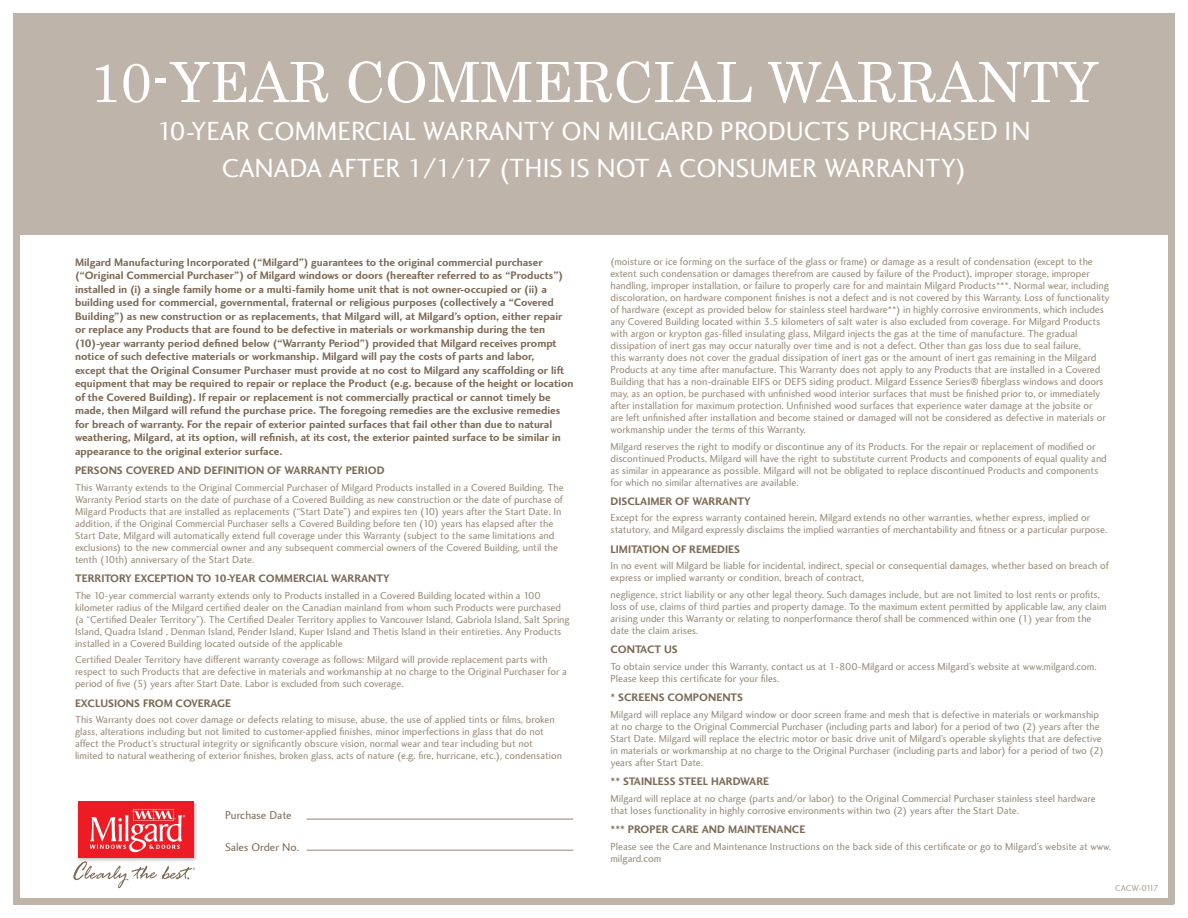
<style>
.page{position:relative;width:1188px;height:918px;background:#fff}
.page>*{position:absolute;margin:0;border:0;box-sizing:border-box;transform-origin:0 0}
.t1{font:55.5px "Century";color:#fff}
.t2{font:27px/37.5px "Charlotte Sans";color:#fff;text-align:center}
.t3{font:11.7px "Charlotte Sans";color:#7c6a55}
.t4{font:700 11.25px/13.5px "Charlotte Sans";color:#7c6a55}
.t5{font:10.5px/12px "Charlotte Sans";color:#978877}
.t6{font:9px "Charlotte Sans";letter-spacing:-.075em;color:#aa9e91}
</style>
<div class="page">
<div style="left:14px;top:14px;width:1160px;height:221px;background:#beb4aa"></div>
<div style="left:14px;top:14px;width:6px;height:890px;background:#beb4aa"></div>
<div style="left:1168px;top:14px;width:6px;height:890px;background:#beb4aa"></div>
<div style="left:14px;top:898px;width:1160px;height:6px;background:#beb4aa"></div>
<hr style="left:307px;top:818px;width:266px;height:2px;background:#aa9e91">
<hr style="left:307px;top:850px;width:266px;height:1px;background:#aa9e91">
<img style="left:77px;top:801px;width:120px;height:60px">
<div style="left:78px;top:801px;width:115px;height:57px;background:#ed1c24"></div>
<svg style="left:90px;top:809px;width:95px;height:43px"></svg>
<svg style="left:73px;top:861px;width:122px;height:27px"></svg>
<h1 class="t1" style="left:90px;top:35px;width:1010px">10-YEAR COMMERCIAL WARRANTY</h1>
<h2 class="t2" style="left:157px;top:112px;width:875px">10-YEAR COMMERCIAL WARRANTY ON MILGARD PRODUCTS PURCHASED IN<br>CANADA AFTER 1/1/17 (THIS IS NOT A CONSUMER WARRANTY)</h2>
<p class="t4" style="left:75px;top:255px;width:500px">Milgard Manufacturing Incorporated (“Milgard”) guarantees to the original commercial purchaser (“Original Commercial Purchaser”) of Milgard windows or doors (hereafter referred to as “Products”) installed in (i) a single family home or a multi-family home unit that is not owner-occupied or (ii) a building used for commercial, governmental, fraternal or religious purposes (collectively a “Covered Building”) as new construction or as replacements, that Milgard will, at Milgard’s option, either repair or replace any Products that are found to be defective in materials or workmanship during the ten (10)-year warranty period defined below (“Warranty Period”) provided that Milgard receives prompt notice of such defective materials or workmanship. Milgard will pay the costs of parts and labor,<br>except that the Original Consumer Purchaser must provide at no cost to Milgard any scaffolding or lift equipment that may be required to repair or replace the Product (e.g. because of the height or location of the Covered Building). If repair or replacement is not commercially practical or cannot timely be made, then Milgard will refund the purchase price. The foregoing remedies are the exclusive remedies for breach of warranty. For the repair of exterior painted surfaces that fail other than due to natural weathering, Milgard, at its option, will refinish, at its cost, the exterior painted surface to be similar in appearance to the original exterior surface.</p>
<p class="t4" style="left:75px;top:464px;width:311px">PERSONS COVERED AND DEFINITION OF WARRANTY PERIOD</p>
<p class="t5" style="left:75px;top:481px;width:490px">This Warranty extends to the Original Commercial Purchaser of Milgard Products installed in a Covered Building. The Warranty Period starts on the date of purchase of a Covered Building as new construction or the date of purchase of Milgard Products that are installed as replacements (“Start Date”) and expires ten (10) years after the Start Date. In addition, if the Original Commercial Purchaser sells a Covered Building before ten (10) years has elapsed after the Start Date, Milgard will automatically extend full coverage under this Warranty (subject to the same limitations and exclusions) to the new commercial owner and any subsequent commercial owners of the Covered Building, until the tenth (10th) anniversary of the Start Date.</p>
<p class="t4" style="left:75px;top:572px;width:316px">TERRITORY EXCEPTION TO 10-YEAR COMMERCIAL WARRANTY</p>
<p class="t5" style="left:75px;top:589px;width:496px">The 10-year commercial warranty extends only to Products installed in a Covered Building located within a 100 kilometer radius of the Milgard certified dealer on the Canadian mainland from whom such Products were purchased (a “Certified Dealer Territory”). The Certified Dealer Territory applies to Vancouver Island, Gabriola Island, Salt Spring Island, Quadra Island , Denman Island, Pender Island, Kuper Island and Thetis Island in their entireties. Any Products installed in a Covered Building located outside of the applicable</p>
<p class="t5" style="left:75px;top:654px;width:493px">Certified Dealer Territory have different warranty coverage as follows: Milgard will provide replacement parts with respect to such Products that are defective in materials and workmanship at no charge to the Original Purchaser for a period of five (5) years after Start Date. Labor is excluded from such coverage.</p>
<p class="t4" style="left:75px;top:696px;width:158px">EXCLUSIONS FROM COVERAGE</p>
<p class="t5" style="left:75px;top:714px;width:488px">This Warranty does not cover damage or defects relating to misuse, abuse, the use of applied tints or films, broken glass, alterations including but not limited to customer-applied finishes, minor imperfections in glass that do not affect the Product’s structural integrity or significantly obscure vision, normal wear and tear including but not limited to natural weathering of exterior finishes, broken glass, acts of nature (e.g. fire, hurricane, etc.), condensation</p>
<p class="t3" style="left:225px;top:809px;width:68px">Purchase Date</p>
<p class="t3" style="left:225px;top:840px;width:76px">Sales Order No.</p>
<p class="t5" style="left:610px;top:256px;width:500px">(moisture or ice forming on the surface of the glass or frame) or damage as a result of condensation (except to the extent such condensation or damages therefrom are caused by failure of the Product), improper storage, improper handling, improper installation, or failure to properly care for and maintain Milgard Products***. Normal wear, including discoloration, on hardware component finishes is not a defect and is not covered by this Warranty. Loss of functionality of hardware (except as provided below for stainless steel hardware**) in highly corrosive environments, which includes any Covered Building located within 3.5 kilometers of salt water is also excluded from coverage. For Milgard Products with argon or krypton gas-filled insulating glass, Milgard injects the gas at the time of manufacture. The gradual dissipation of inert gas may occur naturally over time and is not a defect. Other than gas loss due to seal failure,<br>this warranty does not cover the gradual dissipation of inert gas or the amount of inert gas remaining in the Milgard Products at any time after manufacture. This Warranty does not apply to any Products that are installed in a Covered Building that has a non-drainable EIFS or DEFS siding product. Milgard Essence Series® fiberglass windows and doors may, as an option, be purchased with unfinished wood interior surfaces that must be finished prior to, or immediately after installation for maximum protection. Unfinished wood surfaces that experience water damage at the jobsite or<br>are left unfinished after installation and become stained or damaged will not be considered as defective in materials or workmanship under the terms of this Warranty.</p>
<p class="t5" style="left:610px;top:440px;width:498px">Milgard reserves the right to modify or discontinue any of its Products. For the repair or replacement of modified or discontinued Products, Milgard will have the right to substitute current Products and components of equal quality and as similar in appearance as possible. Milgard will not be obligated to replace discontinued Products and components for which no similar alternatives are available.</p>
<p class="t4" style="left:611px;top:495px;width:142px">DISCLAIMER OF WARRANTY</p>
<p class="t5" style="left:611px;top:512px;width:498px">Except for the express warranty contained herein, Milgard extends no other warranties, whether express, implied or statutory, and Milgard expressly disclaims the implied warranties of merchantability and fitness or a particular purpose.</p>
<p class="t4" style="left:611px;top:543px;width:131px">LIMITATION OF REMEDIES</p>
<p class="t5" style="left:611px;top:560px;width:500px">In no event will Milgard be liable for incidental, indirect, special or consequential damages, whether based on breach of express or implied warranty or condition, breach of contract,</p>
<p class="t5" style="left:611px;top:589px;width:498px">negligence, strict liability or any other legal theory. Such damages include, but are not limited to lost rents or profits, loss of use, claims of third parties and property damage. To the maximum extent permitted by applicable law, any claim arising under this Warranty or relating to nonperformance therof shall be commenced within one (1) year from the date the claim arises.</p>
<p class="t4" style="left:611px;top:643px;width:69px">CONTACT US</p>
<p class="t5" style="left:611px;top:661px;width:488px">To obtain service under this Warranty, contact us at 1-800-Milgard or access Milgard’s website at www.milgard.com.<br>Please keep this certificate for your files.</p>
<p class="t4" style="left:611px;top:691px;width:134px">* SCREENS COMPONENTS</p>
<p class="t5" style="left:611px;top:709px;width:495px">Milgard will replace any Milgard window or door screen frame and mesh that is defective in materials or workmanship at no charge to the Original Commercial Purchaser (including parts and labor) for a period of two (2) years after the Start Date. Milgard will replace the electric motor or basic drive unit of Milgard’s operable skylights that are defective in materials or workmanship at no charge to the Original Purchaser (including parts and labor) for a period of two (2) years after Start Date.</p>
<p class="t4" style="left:611px;top:775px;width:160px">** STAINLESS STEEL HARDWARE</p>
<p class="t5" style="left:611px;top:793px;width:487px">Milgard will replace at no charge (parts and/or labor) to the Original Commercial Purchaser stainless steel hardware that loses functionality in highly corrosive environments within two (2) years after the Start Date.</p>
<p class="t4" style="left:611px;top:823px;width:196px">*** PROPER CARE AND MAINTENANCE</p>
<p class="t5" style="left:611px;top:841px;width:502px">Please see the Care and Maintenance Instructions on the back side of this certificate or go to Milgard’s website at www. milgard.com</p>
<p class="t6" style="left:1115px;top:883px;width:45px">CACW-0117</p>
</div>
